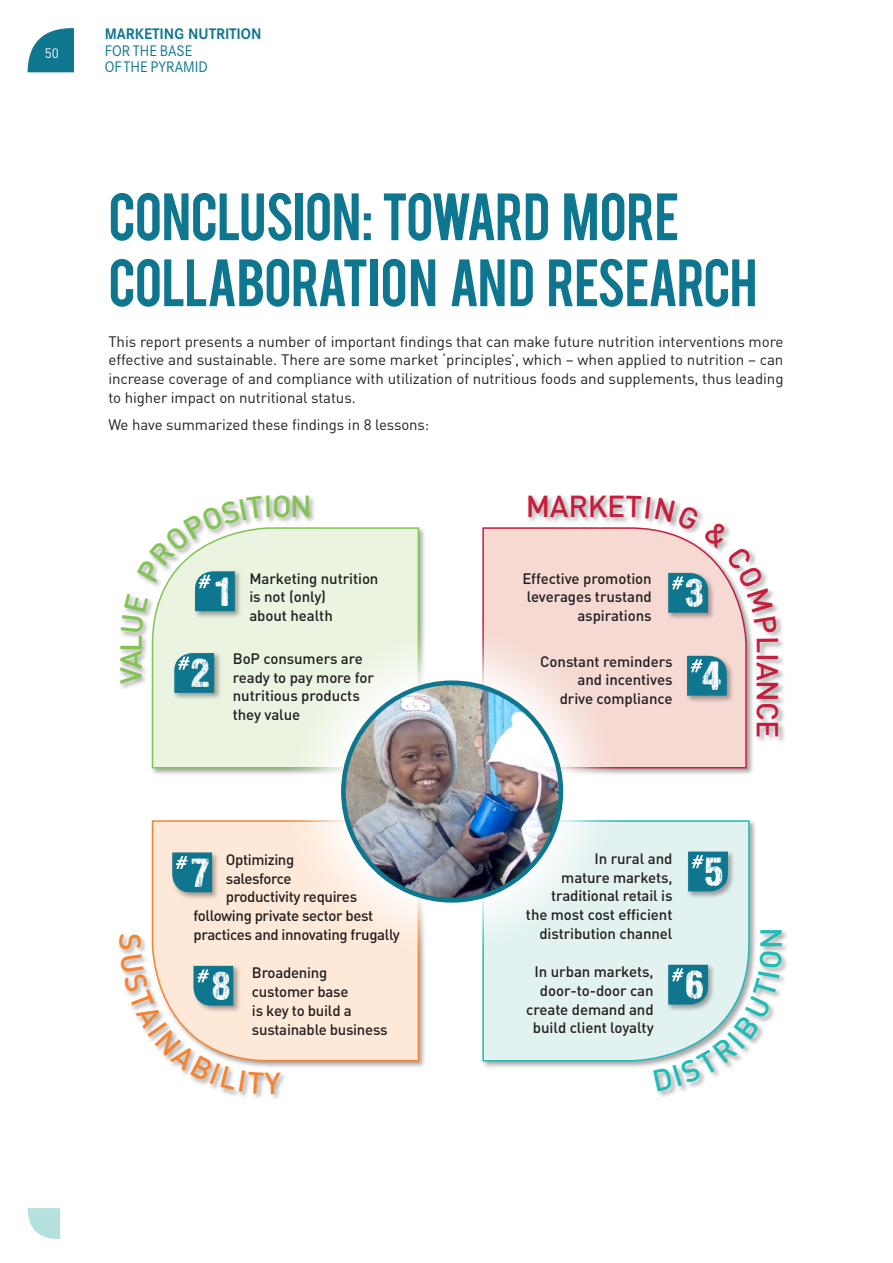
<style>
.page{position:relative;width:893px;height:1263px;background:#fff}
.page>*{position:absolute;margin:0;border:0;box-sizing:border-box;transform-origin:0 0}
.t1{font:52.5px/66px "Bebas";letter-spacing:-.015em;color:#0f7690}
.Body{font:900 40.8px "DCC Sharp Distress";color:#fff}
.H1_B{font:500 30px "DIN";letter-spacing:-.01em;color:#c51f3d}
.H1_B-2{font:500 30px "DIN";color:#82c452}
.H1_B-3{font:500 30px "DIN";color:#f58432}
.H1_B-4{font:500 30px "DIN";color:#1dbcb6}
.Figure_heading{font:500 15px/18.8px "DIN";letter-spacing:-.005em;color:#231f20;text-align:right}
.Body-2{font:15px/18.8px "DIN";letter-spacing:-.005em;color:#231f20;text-align:justify}
.Figure_heading-2{font:500 15px "DIN";letter-spacing:-.025em;color:#231f20}
.t2{font:15px/16.5px "Corporate SBQ";color:#0f7690;scale:.95 1}
.t3{font:700 15px "Corporate SBQ";color:#0f7690;scale:.95 1}
.t4{font:13.5px "DIN";color:#fff}
</style>
<div class="page">
<svg style="left:28px;top:28px;width:46px;height:44px;background:#368ca2"></svg>
<svg style="left:28px;top:1208px;width:32px;height:31px"></svg>
<div style="left:119px;top:494px;width:307px;height:282px;background:#231f20;opacity:.4"></div>
<div style="left:151px;top:526px;width:269px;height:243px;background:#eaf4e1"></div>
<div style="left:481px;top:494px;width:305px;height:282px;background:#231f20;opacity:.4"></div>
<div style="left:482px;top:526px;width:266px;height:243px;background:#f5d9d2"></div>
<div style="left:481px;top:819px;width:308px;height:280px;background:#231f20;opacity:.4"></div>
<div style="left:482px;top:819px;width:268px;height:243px;background:#e1f2f1"></div>
<div style="left:118px;top:819px;width:308px;height:282px;background:#231f20;opacity:.4"></div>
<div style="left:151px;top:819px;width:269px;height:243px;background:#fee9d8"></div>
<svg style="left:277px;top:617px;width:350px;height:349px"></svg>
<img style="left:343px;top:683px;width:218px;height:217px;border-radius:109px">
<div style="left:341px;top:680px;width:222px;height:223px;border:5px solid #0f7690;border-radius:50%"></div>
<div style="left:173px;top:651px;width:49px;height:49px;background:#231f20;opacity:.4"></div>
<svg style="left:174px;top:653px;width:40px;height:40px;background:#258299"></svg>
<div style="left:685px;top:654px;width:49px;height:49px;background:#231f20;opacity:.4"></div>
<div style="left:686px;top:850px;width:49px;height:49px;background:#231f20;opacity:.4"></div>
<svg style="left:688px;top:851px;width:40px;height:40px;background:#238097"></svg>
<div style="left:171px;top:851px;width:49px;height:49px;background:#231f20;opacity:.4"></div>
<svg style="left:172px;top:852px;width:40px;height:40px;background:#268198"></svg>
<svg style="left:121px;top:496px;width:149px;height:137px"></svg>
<svg style="left:626px;top:496px;width:152px;height:200px"></svg>
<svg style="left:653px;top:951px;width:129px;height:140px"></svg>
<svg style="left:120px;top:954px;width:144px;height:140px"></svg>
<p class="t4" style="left:45px;top:44px;width:16px">50</p>
<p class="t3" style="left:105px;top:25px;width:167px">MARKETING NUTRITION</p>
<p class="t2" style="left:105px;top:42px;width:110px">FOR THE BASE<br>OF THE PYRAMID</p>
<h1 class="t1" style="left:108px;top:180px;width:650px">CONCLUSION: TOWARD MORE<br>COLLABORATION AND RESEARCH</h1>
<p class="Body-2" style="left:108px;top:332px;width:677px">This report presents a number of important findings that can make future nutrition interventions more effective and sustainable. There are some market ‘principles’, which – when applied to nutrition – can increase coverage of and compliance with utilization of nutritious foods and supplements, thus leading to higher impact on nutritional status.</p>
<p class="Body-2" style="left:108px;top:415px;width:322px">We have summarized these findings in 8 lessons:</p>
<p class="H1_B-2" style="left:112px;top:684px;width:51px;rotate:-90deg">VAL</p>
<p class="H1_B-3" style="left:150px;top:933px;width:19px;rotate:90deg">S</p>
<p class="H1_B-2" style="left:272px;top:487px;width:41px">ON</p>
<p class="H1_B" style="left:526px;top:487px;width:101px">MARKE</p>
<p class="Body" style="left:215px;top:568px;width:15px">1</p>
<p class="Figure_heading" style="left:249px;top:568px;width:131px;text-align:left">Marketing nutrition is not (only)<br>about health</p>
<p class="Body" style="left:191px;top:650px;width:20px">2</p>
<p class="Figure_heading" style="left:233px;top:648px;width:143px;text-align:left">BoP consumers are ready to pay more for nutritious products they value</p>
<p class="Figure_heading" style="left:522px;top:568px;width:131px">Effective promotion leverages trustand aspirations</p>
<p class="Body" style="left:685px;top:570px;width:20px">3</p>
<p class="Figure_heading" style="left:540px;top:651px;width:134px">Constant reminders and incentives<br>drive compliance</p>
<p class="Body" style="left:702px;top:653px;width:21px">4</p>
<p class="H1_B" style="left:787px;top:653px;width:86px;rotate:90deg">IANCE</p>
<p class="Figure_heading-2" style="left:226px;top:850px;width:70px">Optimizing</p>
<p class="Figure_heading-2" style="left:226px;top:868px;width:67px">salesforce</p>
<p class="Figure_heading-2" style="left:226px;top:887px;width:133px">productivity requires</p>
<p class="Figure_heading-2" style="left:193px;top:906px;width:181px">following private sector best</p>
<p class="Figure_heading-2" style="left:193px;top:925px;width:208px">practices and innovating frugally</p>
<p class="Body" style="left:191px;top:850px;width:20px">7</p>
<p class="Body" style="left:212px;top:963px;width:19px">8</p>
<p class="Figure_heading" style="left:252px;top:963px;width:137px;text-align:left">Broadening customer base<br>is key to build a sustainable business</p>
<p class="H1_B-3" style="left:265px;top:1064px;width:18px">Y</p>
<p class="Figure_heading" style="left:526px;top:849px;width:148px">In rural and<br>mature markets, traditional retail is the most cost efficient distribution channel</p>
<p class="Body" style="left:705px;top:849px;width:20px">5</p>
<p class="Figure_heading" style="left:526px;top:962px;width:129px">In urban markets, door-to-door can create demand and build client loyalty</p>
<p class="Body" style="left:686px;top:962px;width:19px">6</p>
<p class="H1_B-4" style="left:752px;top:949px;width:23px;rotate:-90deg">N</p>
</div>
